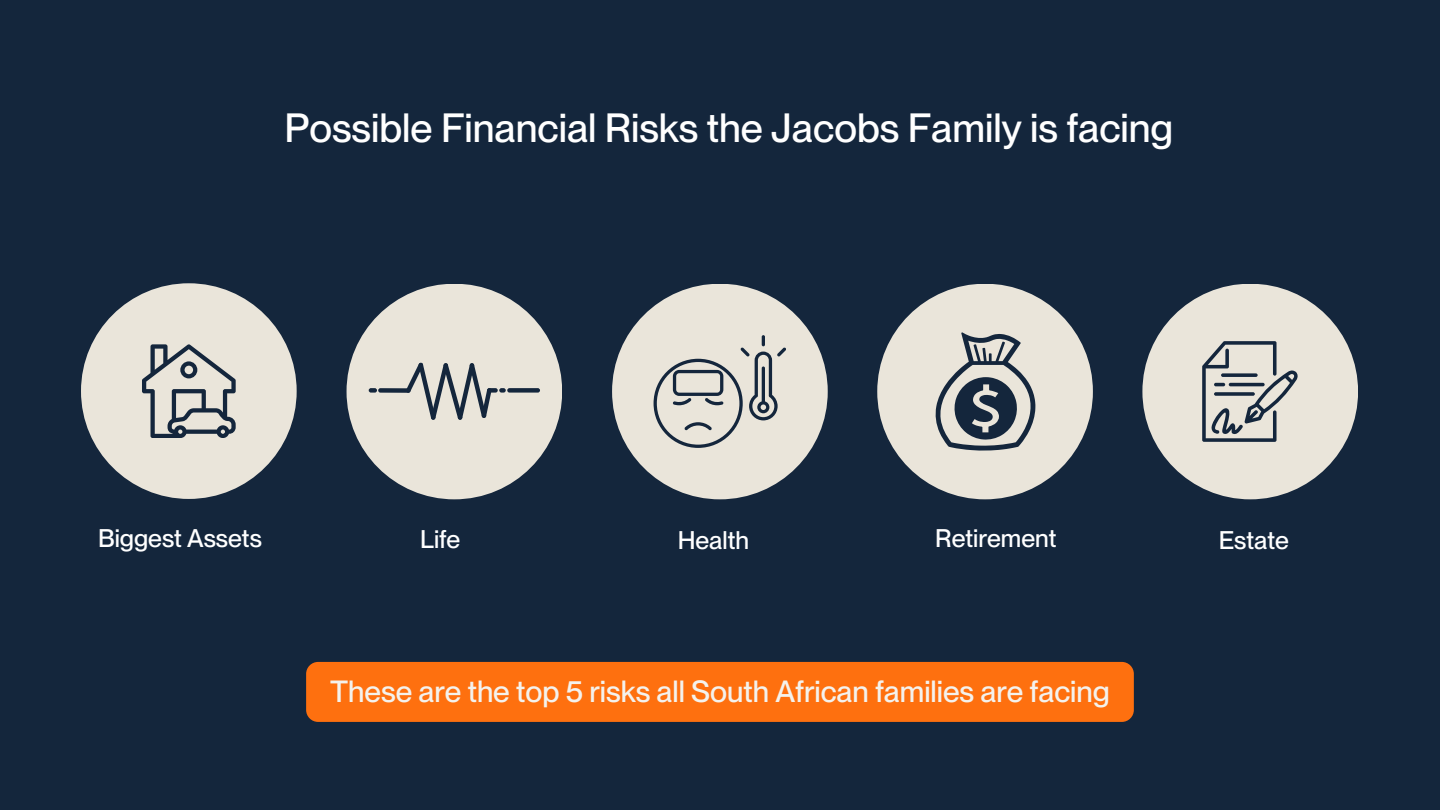
<style>
.page{position:relative;width:1440px;height:810px;background:#14263c}
.page>*{position:absolute;margin:0;border:0;box-sizing:border-box;transform-origin:0 0}
.t1{font:500 40px "PP Neue Montreal";color:#fff}
.t2{font:500 30px "PP Neue Montreal";color:#f4f2ed}
.t3{font:500 25px "PP Neue Montreal";color:#fff}
</style>
<div class="page">
<div style="left:81px;top:283px;width:216px;height:216px;background:#eae5da;border-radius:50%"></div>
<svg style="left:142px;top:344px;width:94px;height:94px"></svg>
<div style="left:612px;top:284px;width:216px;height:215px;background:#eae5da;border-radius:50%"></div>
<svg style="left:654px;top:335px;width:132px;height:113px"></svg>
<div style="left:1142px;top:284px;width:216px;height:215px;background:#eae5da;border-radius:50%"></div>
<svg style="left:1202px;top:341px;width:96px;height:101px"></svg>
<div style="left:877px;top:284px;width:216px;height:215px;background:#eae5da;border-radius:50%"></div>
<div style="left:347px;top:284px;width:215px;height:215px;background:#eae5da;border-radius:50%"></div>
<svg style="left:369px;top:363px;width:122px;height:57px"></svg>
<div style="left:507px;top:388px;width:33px;height:5px;background:#14263c;border-radius:2px"></div>
<svg style="left:499px;top:388px;width:7px;height:5px"></svg>
<div style="left:487px;top:388px;width:11px;height:5px;background:#14263c;border-radius:2px"></div>
<svg style="left:935px;top:332px;width:100px;height:119px"></svg>
<div style="left:306px;top:662px;width:828px;height:60px;background:#fe700f;border-radius:12px"></div>
<p class="t1" style="left:285px;top:104px;width:890px">Possible Financial Risks the Jacobs Family is facing</p>
<p class="t3" style="left:98px;top:523px;width:165px">Biggest Assets</p>
<p class="t3" style="left:420px;top:524px;width:42px">Life</p>
<p class="t3" style="left:678px;top:525px;width:73px">Health</p>
<p class="t3" style="left:935px;top:523px;width:123px">Retirement</p>
<p class="t3" style="left:1219px;top:525px;width:72px">Estate</p>
<p class="t2" style="left:330px;top:674px;width:781px">These are the top 5 risks all South African families are facing</p>
</div>
